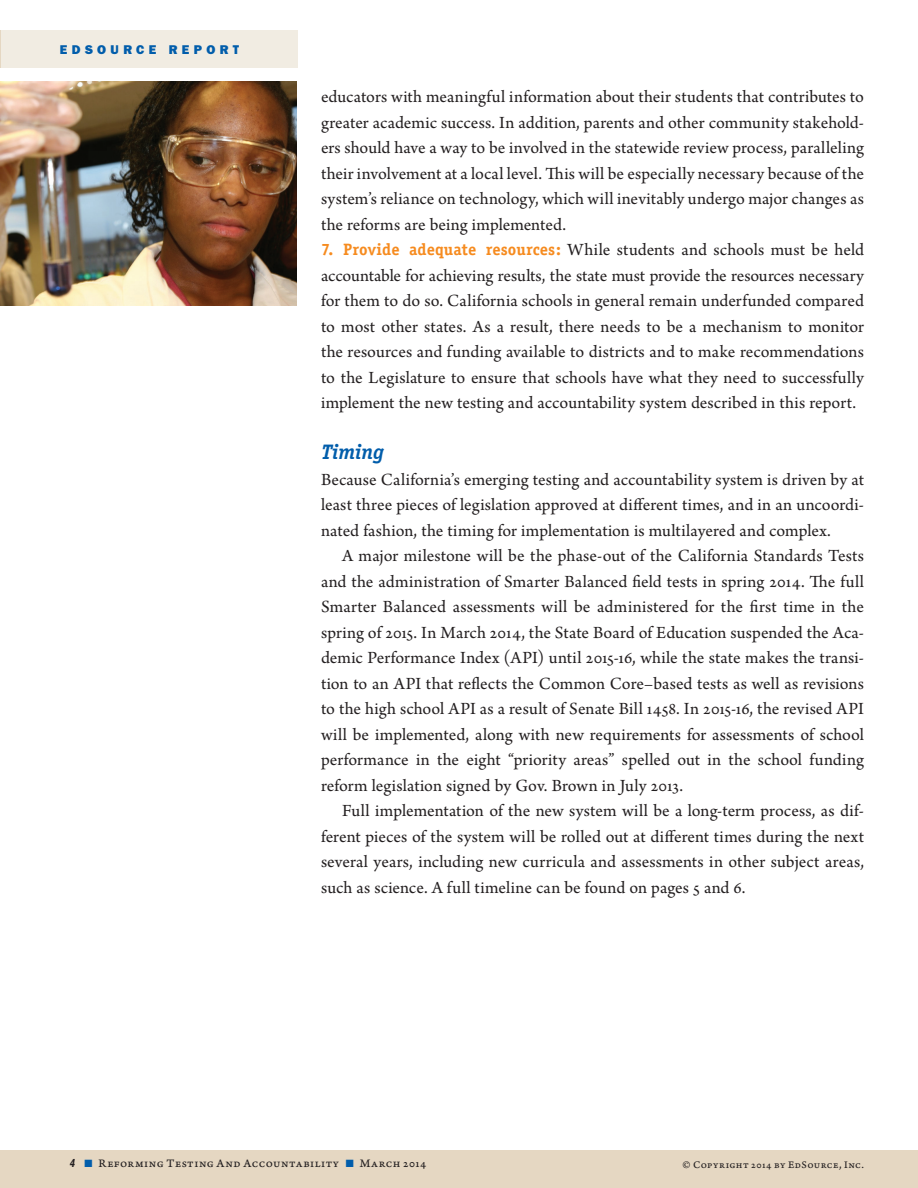
<style>
.page{position:relative;width:918px;height:1188px;background:#fff}
.page>*{position:absolute;margin:0;border:0;box-sizing:border-box;transform-origin:0 0}
.secondhead{font:italic 700 21px "Officina Serif";color:#015dab}
.main_text{font:18px/25.5px "Arno Pro";letter-spacing:.005em;color:#231f20;text-align:justify}
.main_text_-_1st_par{font:18px/25.5px "Arno Pro";color:#231f20;text-align:justify}
.t1{font:800 12.75px "Franklin Gothic";letter-spacing:.34em;color:#015dab}
.t2{font:12px "Arno Pro Caption";letter-spacing:.045em;color:#231f20}
.t3{font:10.5px "Arno Pro Caption";letter-spacing:.04em;color:#231f20}
.s1{font-family:"Officina Serif";font-weight:700;font-size:16.5px;color:#f68b1f}
.s2{font-family:"Franklin Gothic Demi Cmpr Ital"}
.s3{color:#015dab}
</style>
<div class="page">
<div style="left:1px;top:30px;width:297px;height:38px;background:#f1ece2"></div>
<div style="left:1px;top:1151px;width:917px;height:37px;background:#e5d7c2"></div>
<img style="left:0;top:81px;width:297px;height:224px">
<p class="t1" style="left:60px;top:42px;width:181px">EDSOURCE REPORT</p>
<p class="main_text" style="left:321px;top:85px;width:545px">educators with meaningful information about their students that contributes to greater academic success. In addition, parents and other community stakehold&shy;ers should have a way to be involved in the statewide review process, paralleling their involvement at a local level. This will be especially necessary because of the system’s reliance on technology, which will inevitably undergo major changes as the reforms are being implemented.</p>
<p class="main_text" style="left:321px;top:238px;width:545px"><span class="s1">7. Provide adequate resources:</span> While students and schools must be held accountable for achieving results, the state must provide the resources necessary for them to do so. California schools in general remain underfunded compared to most other states. As a result, there needs to be a mechanism to monitor the resources and funding available to districts and to make recommendations to the Legislature to ensure that schools have what they need to successfully implement the new testing and accountability system described in this report.</p>
<p class="secondhead" style="left:321px;top:439px;width:65px">Timing</p>
<p class="main_text_-_1st_par" style="left:321px;top:467px;width:545px">Because California’s emerging testing and accountability system is driven by at least three pieces of legislation approved at different times, and in an uncoordi&shy;nated fashion, the timing for implementation is multilayered and complex.</p>
<p class="main_text" style="left:321px;top:544px;width:545px;text-indent:21px">A major milestone will be the phase-out of the California Standards Tests and the administration of Smarter Balanced field tests in spring 2014. The full Smarter Balanced assessments will be administered for the first time in the spring of 2015. In March 2014, the State Board of Education suspended the Aca&shy;demic Performance Index (API) until 2015-16, while the state makes the transi&shy;tion to an API that reflects the Common Core–based tests as well as revisions to the high school API as a result of Senate Bill 1458. In 2015-16, the revised API will be implemented, along with new requirements for assessments of school performance in the eight “priority areas” spelled out in the school funding reform legislation signed by Gov. Brown in July 2013.</p>
<p class="main_text" style="left:321px;top:799px;width:545px;text-indent:21px">Full implementation of the new system will be a long-term process, as dif&shy;ferent pieces of the system will be rolled out at different times during the next several years, including new curricula and assessments in other subject areas, such as science. A full timeline can be found on pages 5 and 6.</p>
<p class="t2" style="left:70px;top:1157px;width:358px"><span class="s2">4</span> <span class="s3">■</span> Reforming Testing And Accountability <span class="s3">■</span> March 2014</p>
<p class="t3" style="left:683px;top:1158px;width:183px">© Copyright 2014 by EdSource, Inc.</p>
<p class="t3" style="left:70px;top:1158px;width:244px"><span class="s2">4</span> <span class="s3">■</span> Passing When It Counts <span class="s3">■</span> February 2012</p>
<p class="t3" style="left:670px;top:1158px;width:182px">© Copyright 2012 by EdSource, Inc.</p>
</div>
